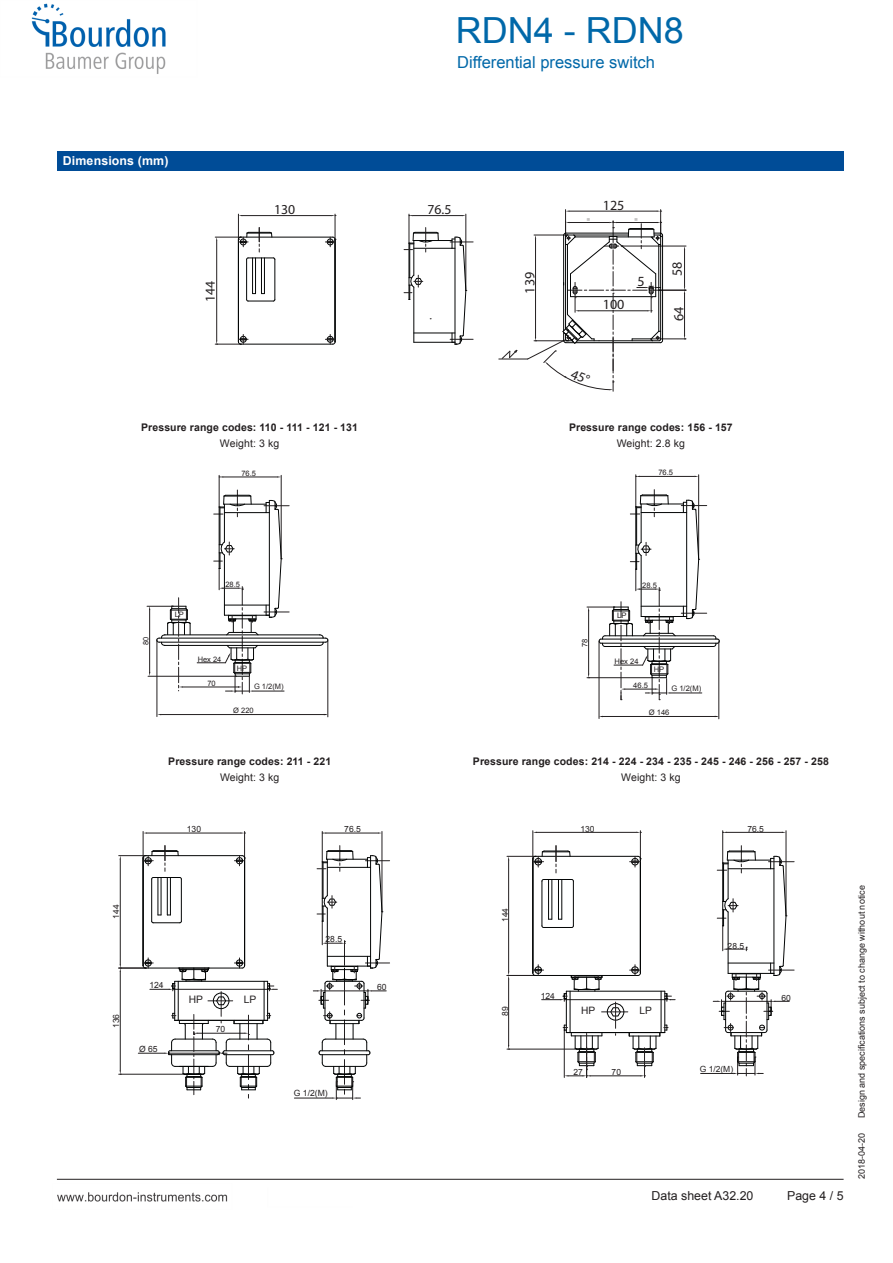
<style>
.page{position:relative;width:893px;height:1263px;background:#fff}
.page>*{position:absolute;margin:0;border:0;box-sizing:border-box;transform-origin:0 0}
.t1{font:36px "Arial";color:#0068a9}
.t2{font:16.5px "Arial";color:#0068a9}
.t3{font:14.1px "Myriad Pro";color:#231f20}
.t4{font:13.65px "Myriad Pro";color:#231f20}
.t5{font:12.3px "Arial";color:#231f20}
.t6{font:700 12.3px "Arial";letter-spacing:.01em;color:#fff}
.t7{font:700 10.5px/15.8px "Arial";letter-spacing:.01em;color:#231f20;text-align:center}
.t8{font:10.2px "Arial";color:#231f20}
.t9{font:9px "Arial";color:#231f20}
.t10{font:8.55px "Arial";color:#231f20}
.t11{font:7.65px "Arial";color:#231f20}
.t12{font:7.5px "Arial";color:#231f20}
.t13{font:5.55px "Myriad Pro";color:#231f20}
.s1{font-weight:400}
</style>
<div class="page">
<img style="left:31px;top:3px;width:813px;height:1199px">
<svg style="left:499px;top:210px;width:187px;height:181px"></svg>
<p class="t1" style="left:456px;top:7px;width:229px">RDN4 - RDN8</p>
<p class="t2" style="left:457px;top:51px;width:199px">Differential pressure switch</p>
<p class="t6" style="left:63px;top:153px;width:107px">Dimensions (mm)</p>
<p class="t4" style="left:274px;top:201px;width:23px">130</p>
<p class="t4" style="left:428px;top:201px;width:25px">76.5</p>
<p class="t3" style="left:603px;top:196px;width:23px">125</p>
<p class="t13" style="left:587px;top:216px;width:5px">=</p>
<p class="t13" style="left:634px;top:216px;width:5px">=</p>
<p class="t4" style="left:202px;top:302px;width:23px;rotate:-90deg">144</p>
<p class="t3" style="left:521px;top:293px;width:23px;rotate:-90deg">139</p>
<p class="t3" style="left:603px;top:296px;width:23px">100</p>
<p class="t3" style="left:637px;top:273px;width:9px">5</p>
<p class="t3" style="left:668px;top:276px;width:16px;rotate:-90deg">58</p>
<p class="t3" style="left:670px;top:321px;width:16px;rotate:-90deg">64</p>
<p class="t7" style="left:141px;top:420px;width:218px">Pressure range codes: 110 - 111 - 121 - 131<br><span class="s1">Weight: 3 kg</span></p>
<p class="t7" style="left:569px;top:420px;width:165px">Pressure range codes: 156 - 157<br><span class="s1">Weight: 2.8 kg</span></p>
<p class="t12" style="left:241px;top:468px;width:16px">76.5</p>
<p class="t11" style="left:658px;top:467px;width:16px">76.5</p>
<p class="t12" style="left:141px;top:645px;width:10px;rotate:-90deg">80</p>
<p class="t12" style="left:175px;top:610px;width:11px">LP</p>
<p class="t12" style="left:225px;top:579px;width:16px">28.5</p>
<p class="t12" style="left:198px;top:654px;width:25px">Hex 24</p>
<p class="t12" style="left:207px;top:678px;width:10px">70</p>
<p class="t12" style="left:237px;top:663px;width:12px">HP</p>
<p class="t12" style="left:254px;top:681px;width:31px">G 1/2(M)</p>
<p class="t12" style="left:233px;top:705px;width:22px">Ø 220</p>
<p class="t11" style="left:580px;top:647px;width:10px;rotate:-90deg">78</p>
<p class="t11" style="left:617px;top:610px;width:11px">LP</p>
<p class="t11" style="left:642px;top:580px;width:16px">28.5</p>
<p class="t11" style="left:615px;top:656px;width:26px">Hex 24</p>
<p class="t11" style="left:654px;top:664px;width:12px">HP</p>
<p class="t11" style="left:633px;top:680px;width:16px">46.5</p>
<p class="t11" style="left:671px;top:683px;width:31px">G 1/2(M)</p>
<p class="t11" style="left:649px;top:707px;width:22px">Ø 146</p>
<p class="t7" style="left:168px;top:754px;width:165px">Pressure range codes: 211 - 221<br><span class="s1">Weight: 3 kg</span></p>
<p class="t7" style="left:473px;top:754px;width:357px">Pressure range codes: 214 - 224 - 234 - 235 - 245 - 246 - 256 - 257 - 258<br><span class="s1">Weight: 3 kg</span></p>
<p class="t10" style="left:187px;top:823px;width:16px">130</p>
<p class="t10" style="left:344px;top:823px;width:18px">76.5</p>
<p class="t10" style="left:580px;top:823px;width:16px">130</p>
<p class="t10" style="left:747px;top:823px;width:18px">76.5</p>
<p class="t10" style="left:110px;top:919px;width:16px;rotate:-90deg">144</p>
<p class="t10" style="left:110px;top:1028px;width:16px;rotate:-90deg">136</p>
<p class="t10" style="left:149px;top:979px;width:16px">124</p>
<p class="t10" style="left:139px;top:1043px;width:20px">Ø 65</p>
<p class="t8" style="left:189px;top:993px;width:16px">HP</p>
<p class="t8" style="left:244px;top:993px;width:14px">LP</p>
<p class="t10" style="left:216px;top:1023px;width:11px">70</p>
<p class="t10" style="left:326px;top:933px;width:18px">28.5</p>
<p class="t10" style="left:377px;top:981px;width:11px">60</p>
<p class="t10" style="left:294px;top:1087px;width:35px">G 1/2(M)</p>
<p class="t10" style="left:499px;top:922px;width:16px;rotate:-90deg">144</p>
<p class="t10" style="left:728px;top:940px;width:18px">28.5</p>
<p class="t10" style="left:541px;top:990px;width:16px">124</p>
<p class="t10" style="left:782px;top:992px;width:11px">60</p>
<p class="t10" style="left:499px;top:1016px;width:11px;rotate:-90deg">89</p>
<p class="t8" style="left:581px;top:1004px;width:16px">HP</p>
<p class="t8" style="left:639px;top:1004px;width:14px">LP</p>
<p class="t10" style="left:573px;top:1067px;width:11px">27</p>
<p class="t10" style="left:612px;top:1067px;width:11px">70</p>
<p class="t10" style="left:700px;top:1063px;width:35px">G 1/2(M)</p>
<p class="t9" style="left:856px;top:1118px;width:234px;rotate:-90deg">Design and specifications subject to change without notice</p>
<p class="t9" style="left:856px;top:1179px;width:48px;rotate:-90deg">2018-04-20</p>
<p class="t5" style="left:652px;top:1188px;width:103px">Data sheet A32.20</p>
<p class="t5" style="left:787px;top:1187px;width:58px">Page 4 / 5</p>
</div>
